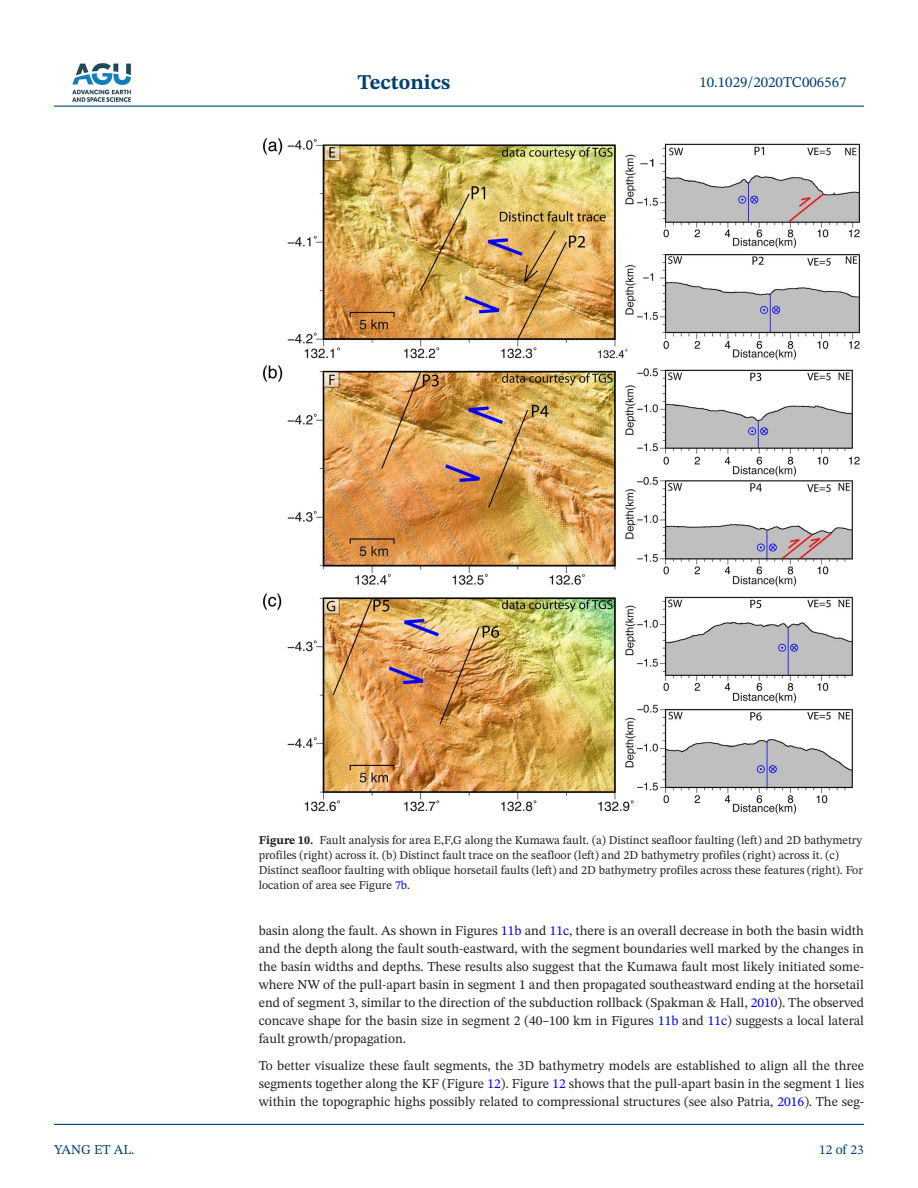
<style>
.page{position:relative;width:918px;height:1188px;background:#fff}
.page>*{position:absolute;margin:0;border:0;box-sizing:border-box;transform-origin:0 0}
.t1{font:700 21px "STIX Two Text";color:#004073}
.t2{font:15px "STIX Two Text";color:#004073}
.t3{font:13.5px/18px "STIX Two Text";color:#231f20;text-align:justify}
.t4{font:13.5px "STIX Two Text";color:#004073}
.t5{font:12px/15px "STIX Two Text";color:#231f20}
.s1{font-weight:700}
.s2{color:#00f}
</style>
<div class="page">
<hr style="left:54px;top:106px;width:810px;height:1px;background:#004073">
<hr style="left:54px;top:1124px;width:810px;height:1px;background:#004073">
<img style="left:72px;top:63px;width:59px;height:39px">
<img style="left:263px;top:138px;width:597px;height:677px">
<h1 class="t1" style="left:357px;top:67px;width:95px">Tectonics</h1>
<p class="t2" style="left:699px;top:72px;width:149px">10.1029/2020TC006567</p>
<p class="t4" style="left:54px;top:1140px;width:82px">YANG ET AL.</p>
<p class="t5" style="left:259px;top:832px;width:606px"><span class="s1">Figure 10.</span> Fault analysis for area E,F,G along the Kumawa fault. (a) Distinct seafloor faulting (left) and 2D bathymetry profiles (right) across it. (b) Distinct fault trace on the seafloor (left) and 2D bathymetry profiles (right) across it. (c)<br>Distinct seafloor faulting with oblique horsetail faults (left) and 2D bathymetry profiles across these features (right). For location of area see Figure <span class="s2">7b</span>.</p>
<p class="t3" style="left:259px;top:921px;width:607px">basin along the fault. As shown in Figures <span class="s2">11b</span> and <span class="s2">11c</span>, there is an overall decrease in both the basin width and the depth along the fault south-eastward, with the segment boundaries well marked by the changes in the basin widths and depths. These results also suggest that the Kumawa fault most likely initiated some&shy;where NW of the pull-apart basin in segment 1 and then propagated southeastward ending at the horsetail end of segment 3, similar to the direction of the subduction rollback (Spakman &amp; Hall, <span class="s2">2010</span>). The observed concave shape for the basin size in segment 2 (40–100 km in Figures <span class="s2">11b</span> and <span class="s2">11c</span>) suggests a local lateral fault growth/propagation.</p>
<p class="t3" style="left:259px;top:1056px;width:607px">To better visualize these fault segments, the 3D bathymetry models are established to align all the three segments together along the KF (Figure <span class="s2">12</span>). Figure <span class="s2">12</span> shows that the pull-apart basin in the segment 1 lies within the topographic highs possibly related to compressional structures (see also Patria, <span class="s2">2016</span>). The seg-</p>
<p class="t4" style="left:819px;top:1140px;width:46px">12 of 23</p>
</div>
